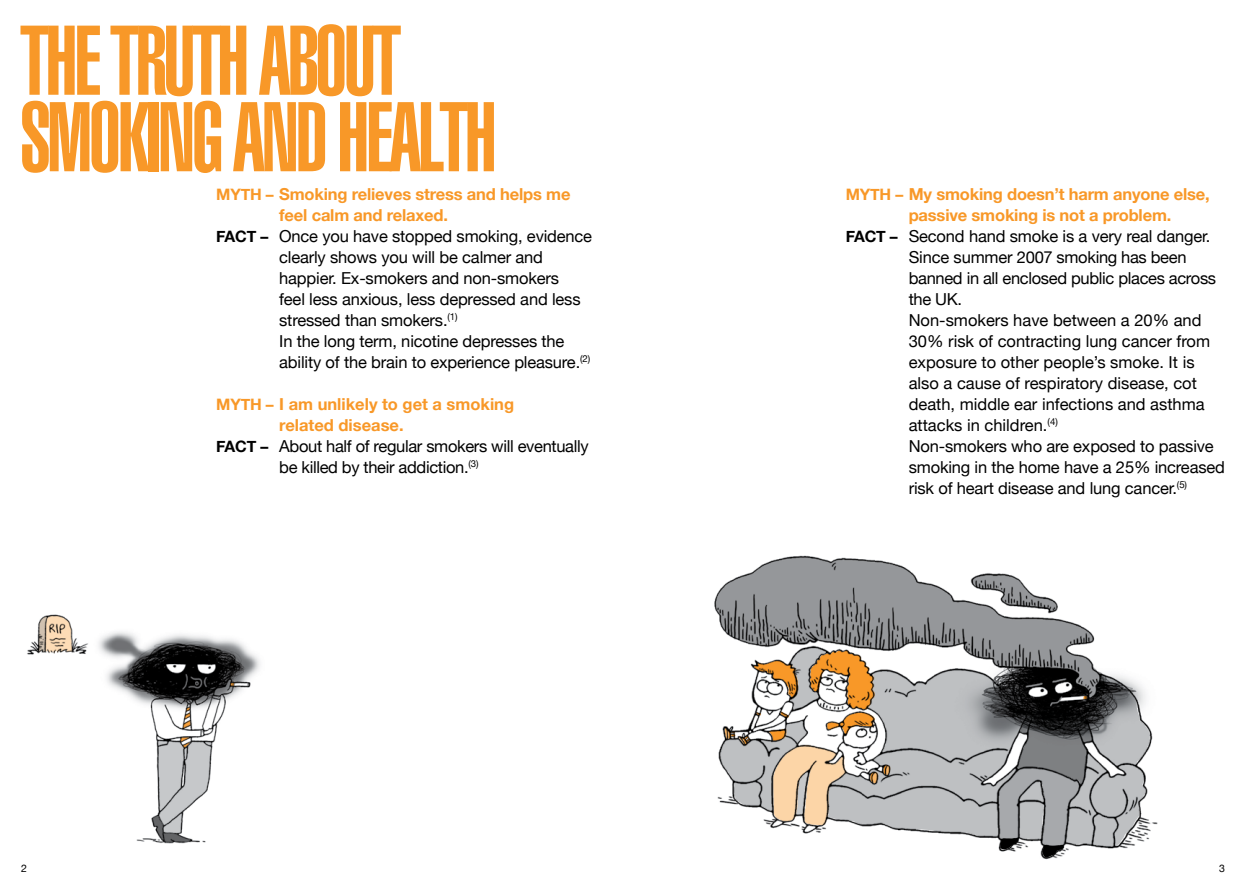
<style>
.page{position:relative;width:1259px;height:893px;background:#fff}
.page>*{position:absolute;margin:0;border:0;box-sizing:border-box;transform-origin:0 0}
.t1{font:900 extra-condensed 96px/76.5px "Swiss 911 BT";letter-spacing:-.03em;color:#f89828}
.t2{font:16.5px "Helvetica Neue";letter-spacing:-.01em;color:#000}
.t3{font:700 16.5px "Helvetica Neue";letter-spacing:-.01em;color:#f89828}
.t4{font:10.5px "Helvetica Neue";color:#000}
.s1{font-size:15.75px}
.s2{font-weight:700;font-size:15.75px}
</style>
<div class="page">
<img style="left:27px;top:614px;width:233px;height:230px">
<img style="left:714px;top:555px;width:444px;height:305px">
<svg style="left:720px;top:647px;width:430px;height:210px"></svg>
<svg style="left:230px;top:683px;width:4px;height:3px"></svg>
<svg style="left:183px;top:707px;width:8px;height:22px"></svg>
<svg style="left:152px;top:737px;width:60px;height:105px"></svg>
<svg style="left:38px;top:615px;width:35px;height:38px"></svg>
<h1 class="t1" style="left:21px;top:25px;width:477px">THE TRUTH ABOUT<br>SMOKING AND HEALTH</h1>
<p class="t3" style="left:216px;top:184px;width:356px"><span class="s1">MYTH –</span> Smoking relieves stress and helps me</p>
<p class="t3" style="left:279px;top:205px;width:170px">feel calm and relaxed.</p>
<p class="t2" style="left:216px;top:226px;width:377px"><span class="s2">FACT –</span> Once you have stopped smoking, evidence</p>
<p class="t2" style="left:279px;top:247px;width:265px">clearly shows you will be calmer and</p>
<p class="t2" style="left:279px;top:268px;width:281px">happier. Ex-smokers and non-smokers</p>
<p class="t2" style="left:279px;top:289px;width:303px">feel less anxious, less depressed and less</p>
<p class="t2" style="left:279px;top:310px;width:180px">stressed than smokers.<sup>(1)</sup></p>
<p class="t2" style="left:279px;top:331px;width:287px">In the long term, nicotine depresses the</p>
<p class="t2" style="left:279px;top:352px;width:312px">ability of the brain to experience pleasure.<sup>(2)</sup></p>
<p class="t3" style="left:216px;top:394px;width:299px"><span class="s1">MYTH –</span> I am unlikely to get a smoking</p>
<p class="t3" style="left:279px;top:415px;width:126px">related disease.</p>
<p class="t2" style="left:216px;top:436px;width:374px"><span class="s2">FACT –</span> About half of regular smokers will eventually</p>
<p class="t2" style="left:279px;top:457px;width:201px">be killed by their addiction.<sup>(3)</sup></p>
<p class="t3" style="left:845px;top:184px;width:365px"><span class="s1">MYTH –</span> My smoking doesn’t harm anyone else,</p>
<p class="t3" style="left:908px;top:205px;width:264px">passive smoking is not a problem.</p>
<p class="t2" style="left:845px;top:226px;width:366px"><span class="s2">FACT –</span> Second hand smoke is a very real danger.</p>
<p class="t2" style="left:908px;top:247px;width:279px">Since summer 2007 smoking has been</p>
<p class="t2" style="left:908px;top:268px;width:309px">banned in all enclosed public places across</p>
<p class="t2" style="left:908px;top:289px;width:55px">the UK.</p>
<p class="t2" style="left:908px;top:310px;width:294px">Non-smokers have between a 20% and</p>
<p class="t2" style="left:908px;top:331px;width:303px">30% risk of contracting lung cancer from</p>
<p class="t2" style="left:908px;top:352px;width:287px">exposure to other people’s smoke. It is</p>
<p class="t2" style="left:908px;top:373px;width:290px">also a cause of respiratory disease, cot</p>
<p class="t2" style="left:908px;top:394px;width:297px">death, middle ear infections and asthma</p>
<p class="t2" style="left:908px;top:415px;width:151px">attacks in children.<sup>(4)</sup></p>
<p class="t2" style="left:908px;top:436px;width:306px">Non-smokers who are exposed to passive</p>
<p class="t2" style="left:908px;top:457px;width:318px">smoking in the home have a 25% increased</p>
<p class="t2" style="left:908px;top:478px;width:280px">risk of heart disease and lung cancer.<sup>(5)</sup></p>
<p class="t4" style="left:21px;top:862px;width:7px">2</p>
<p class="t4" style="left:1219px;top:862px;width:7px">3</p>
</div>
